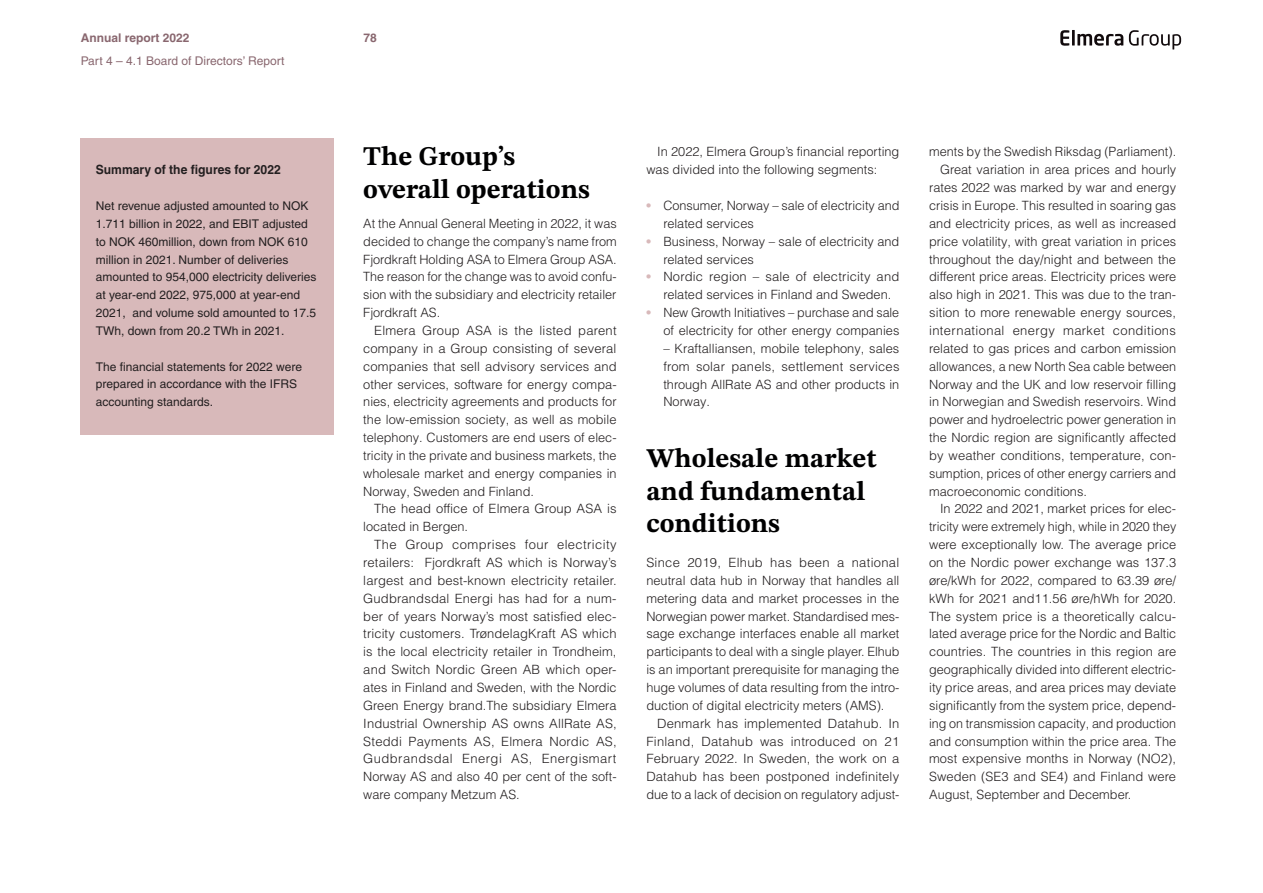
<style>
.page{position:relative;width:1263px;height:893px;background:#fff}
.page>*{position:absolute;margin:0;border:0;box-sizing:border-box;transform-origin:0 0}
.t1{font:27px/32.4px "STIX Two Text";color:#000001}
.t2{font:300 12.75px/17.9px "Helvetica LT Pro";color:#231f20;text-align:justify}
.t3{font:300 12.75px "Helvetica LT Pro";letter-spacing:.025em;color:#231f20}
.t4{font:700 12.75px "Helvetica LT Pro";color:#231f20;scale:.95 1}
.t5{font:12px/17.9px "Helvetica LT Pro";color:#231f20}
.t6{font:12px "Helvetica LT Pro";color:#89676f}
.t7{font:700 12px "Helvetica LT Pro";color:#89676f}
.s1{font-weight:700;color:#d8b9ba}
</style>
<div class="page">
<svg style="left:1060px;top:30px;width:9px;height:16px"></svg>
<hr style="left:1072px;top:30px;width:3px;height:16px;background:#110a0c">
<svg style="left:1077px;top:34px;width:46px;height:12px"></svg>
<svg style="left:1129px;top:30px;width:52px;height:20px"></svg>
<div style="left:81px;top:139px;width:253px;height:296px;background:#d8b9ba"></div>
<p class="t7" style="left:81px;top:30px;width:110px">Annual report 2022</p>
<p class="t7" style="left:364px;top:30px;width:15px">78</p>
<p class="t6" style="left:81px;top:54px;width:205px">Part 4 – 4.1 Board of Directors’ Report</p>
<p class="t4" style="left:96px;top:162px;width:196px">Summary of the figures for 2022</p>
<p class="t5" style="left:96px;top:197px;width:222px">Net revenue adjusted amounted to NOK 1.711 billion in 2022, and EBIT adjusted to NOK 460million, down from NOK 610 million in 2021. Number of deliveries amounted to 954,000 electricity deliveries at year-end 2022, 975,000 at year-end 2021, and volume sold amounted to 17.5<br>TWh, down from 20.2 TWh in 2021.</p>
<p class="t5" style="left:96px;top:357px;width:208px">The financial statements for 2022 were prepared in accordance with the IFRS accounting standards.</p>
<h1 class="t1" style="left:363px;top:140px;width:228px">The Group’s overall operations</h1>
<p class="t2" style="left:363px;top:214px;width:255px">At the Annual General Meeting in 2022, it was decided to change the company’s name from Fjordkraft Holding ASA to Elmera Group ASA.<br>The reason for the change was to avoid confu&shy;sion with the subsidiary and electricity retailer Fjordkraft AS.</p>
<p class="t2" style="left:363px;top:321px;width:255px;text-indent:11px">Elmera Group ASA is the listed parent company in a Group consisting of several companies that sell advisory services and other services, software for energy compa&shy;nies, electricity agreements and products for the low-emission society, as well as mobile telephony. Customers are end users of elec&shy;tricity in the private and business markets, the wholesale market and energy companies in Norway, Sweden and Finland.</p>
<p class="t2" style="left:363px;top:500px;width:255px;text-indent:11px">The head office of Elmera Group ASA is located in Bergen.</p>
<p class="t2" style="left:363px;top:536px;width:255px;text-indent:11px">The Group comprises four electricity retailers: Fjordkraft AS which is Norway’s largest and best-known electricity retailer.<br>Gudbrandsdal Energi has had for a num&shy;ber of years Norway’s most satisfied elec&shy;tricity customers. TrøndelagKraft AS which is the local electricity retailer in Trondheim, and Switch Nordic Green AB which oper&shy;ates in Finland and Sweden, with the Nordic Green Energy brand.The subsidiary Elmera Industrial Ownership AS owns AllRate AS, Steddi Payments AS, Elmera Nordic AS, Gudbrandsdal Energi AS, Energismart Norway AS and also 40 per cent of the soft&shy;ware company Metzum AS.</p>
<p class="t2" style="left:646px;top:143px;width:254px;text-indent:11px">In 2022, Elmera Group’s financial reporting was divided into the following segments:</p>
<p class="t2" style="left:663px;top:196px;width:238px;text-indent:-17px"><span class="s1">•</span> Consumer, Norway – sale of electricity and related services</p>
<p class="t2" style="left:663px;top:232px;width:237px;text-indent:-17px"><span class="s1">•</span> Business, Norway – sale of electricity and related services</p>
<p class="t2" style="left:663px;top:268px;width:237px;text-indent:-17px"><span class="s1">•</span> Nordic region – sale of electricity and related services in Finland and Sweden.</p>
<p class="t2" style="left:646px;top:304px;width:254px;text-align:right"><span class="s1">•</span> New Growth Initiatives – purchase and sale of electricity for other energy companies</p>
<p class="t2" style="left:663px;top:339px;width:238px">– Kraftalliansen, mobile telephony, sales from solar panels, settlement services through AllRate AS and other products in Norway.</p>
<h1 class="t1" style="left:646px;top:442px;width:232px">Wholesale market and fundamental conditions</h1>
<p class="t2" style="left:646px;top:553px;width:255px">Since 2019, Elhub has been a national neutral data hub in Norway that handles all metering data and market processes in the Norwegian power market. Standardised mes&shy;sage exchange interfaces enable all market participants to deal with a single player. Elhub is an important prerequisite for managing the huge volumes of data resulting from the intro&shy;duction of digital electricity meters (AMS).</p>
<p class="t2" style="left:646px;top:714px;width:255px;text-indent:11px">Denmark has implemented Datahub. In Finland, Datahub was introduced on 21<br>February 2022. In Sweden, the work on a Datahub has been postponed indefinitely due to a lack of decision on regulatory adjust-</p>
<p class="t2" style="left:929px;top:143px;width:249px">ments by the Swedish Riksdag (Parliament).</p>
<p class="t2" style="left:940px;top:161px;width:238px">Great variation in area prices and hourly</p>
<p class="t2" style="left:929px;top:179px;width:248px">rates 2022 was marked by war and energy</p>
<p class="t2" style="left:929px;top:196px;width:249px">crisis in Europe. This resulted in soaring gas</p>
<p class="t2" style="left:929px;top:214px;width:248px">and electricity prices, as well as increased</p>
<p class="t2" style="left:929px;top:232px;width:248px">price volatility, with great variation in prices</p>
<p class="t2" style="left:929px;top:250px;width:248px">throughout the day/night and between the</p>
<p class="t2" style="left:929px;top:268px;width:248px">different price areas. Electricity prices were</p>
<p class="t2" style="left:929px;top:286px;width:248px">also high in 2021. This was due to the tran-</p>
<p class="t2" style="left:929px;top:304px;width:248px">sition to more renewable energy sources,</p>
<p class="t3" style="left:929px;top:322px;width:248px">international energy market conditions</p>
<p class="t2" style="left:929px;top:339px;width:248px">related to gas prices and carbon emission</p>
<p class="t2" style="left:929px;top:357px;width:248px">allowances, a new North Sea cable between</p>
<p class="t2" style="left:929px;top:375px;width:248px">Norway and the UK and low reservoir filling</p>
<p class="t2" style="left:929px;top:393px;width:248px">in Norwegian and Swedish reservoirs. Wind</p>
<p class="t2" style="left:929px;top:411px;width:248px">power and hydroelectric power generation in</p>
<p class="t2" style="left:929px;top:428px;width:248px">the Nordic region are significantly affected</p>
<p class="t2" style="left:929px;top:446px;width:248px">by weather conditions, temperature, con-</p>
<p class="t2" style="left:929px;top:464px;width:248px">sumption, prices of other energy carriers and</p>
<p class="t2" style="left:929px;top:482px;width:159px">macroeconomic conditions.</p>
<p class="t2" style="left:940px;top:500px;width:238px">In 2022 and 2021, market prices for elec-</p>
<p class="t2" style="left:929px;top:518px;width:249px">tricity were extremely high, while in 2020 they</p>
<p class="t2" style="left:929px;top:536px;width:249px">were exceptionally low. The average price</p>
<p class="t2" style="left:929px;top:553px;width:248px">on the Nordic power exchange was 137.3</p>
<p class="t2" style="left:929px;top:571px;width:248px">øre/kWh for 2022, compared to 63.39 øre/</p>
<p class="t2" style="left:929px;top:589px;width:249px">kWh for 2021 and11.56 øre/hWh for 2020.</p>
<p class="t2" style="left:929px;top:607px;width:248px">The system price is a theoretically calcu-</p>
<p class="t2" style="left:929px;top:625px;width:248px">lated average price for the Nordic and Baltic</p>
<p class="t2" style="left:929px;top:643px;width:249px">countries. The countries in this region are</p>
<p class="t2" style="left:929px;top:661px;width:248px">geographically divided into different electric-</p>
<p class="t2" style="left:929px;top:678px;width:248px">ity price areas, and area prices may deviate</p>
<p class="t2" style="left:929px;top:696px;width:248px">significantly from the system price, depend-</p>
<p class="t2" style="left:929px;top:714px;width:248px">ing on transmission capacity, and production</p>
<p class="t2" style="left:929px;top:732px;width:248px">and consumption within the price area. The</p>
<p class="t2" style="left:929px;top:750px;width:248px">most expensive months in Norway (NO2),</p>
<p class="t2" style="left:929px;top:768px;width:248px">Sweden (SE3 and SE4) and Finland were</p>
<p class="t2" style="left:929px;top:785px;width:204px">August, September and December.</p>
</div>
